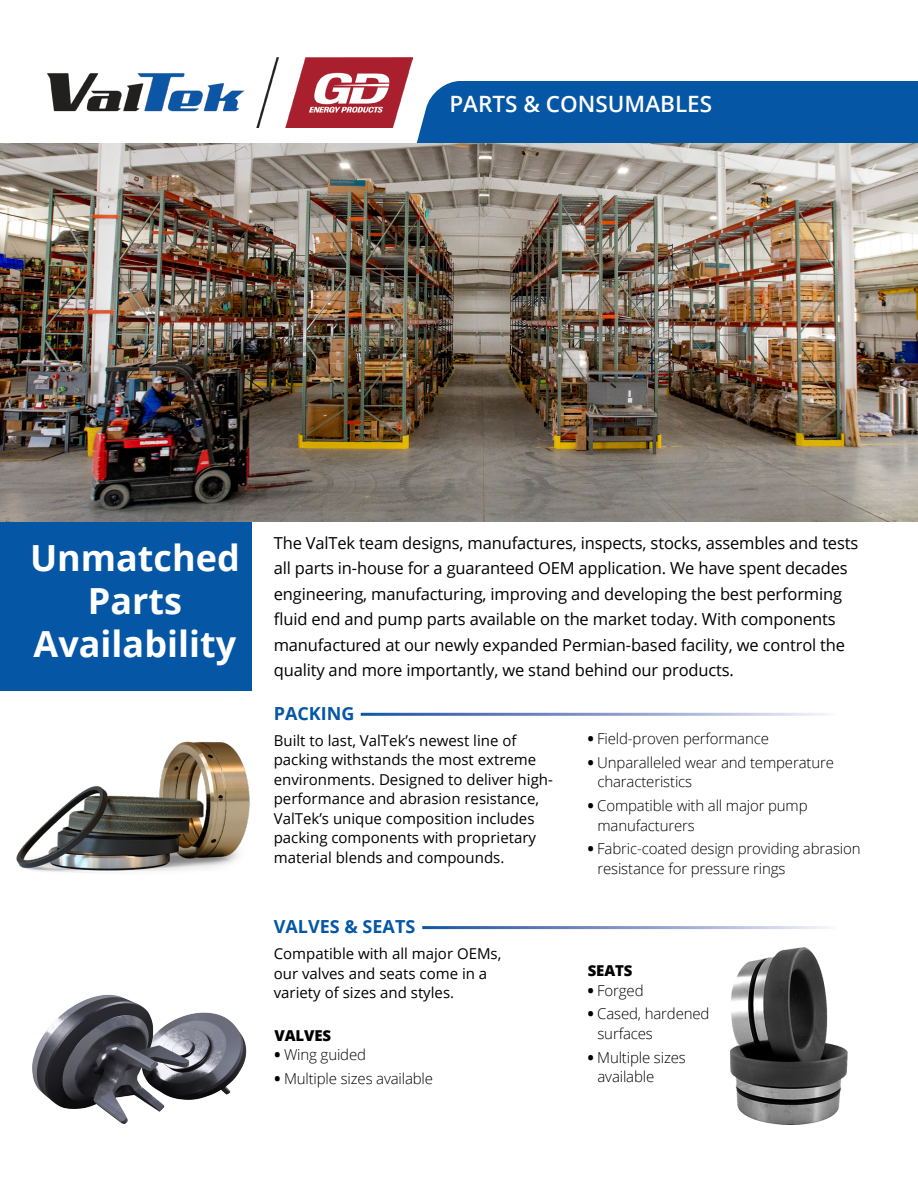
<style>
.page{position:relative;width:918px;height:1188px;background:#fff}
.page>*{position:absolute;margin:0;border:0;box-sizing:border-box;transform-origin:0 0}
.t1{font:700 36px/43.2px "Open Sans";color:#fff;text-align:center}
.t2{font:600 22.5px "Open Sans";color:#fff}
.t3{font:700 18px "Open Sans";color:#0556a5}
.t4{font:16.5px/25.5px "Open Sans";letter-spacing:-.01em;color:#000}
.t5{font:15px/19.5px "Open Sans";color:#000}
.t6{font:300 15px/19.5px "Open Sans";letter-spacing:-.01em;color:#000}
.t7{font:800 15px "Open Sans";letter-spacing:-.01em;color:#000}
.s1{font-weight:800}
</style>
<div class="page">
<div style="left:0;top:463px;width:252px;height:228px;background:#0556a5"></div>
<div style="left:416px;top:81px;width:502px;height:62px;background:#0556a5"></div>
<img style="left:16px;top:741px;width:234px;height:132px">
<img style="left:32px;top:994px;width:215px;height:130px">
<img style="left:730px;top:947px;width:118px;height:178px">
<img style="left:0;top:143px;width:918px;height:378px">
<img style="left:48px;top:57px;width:365px;height:71px">
<h2 class="t2" style="left:449px;top:89px;width:264px">PARTS &amp; CONSUMABLES</h2>
<h1 class="t1" style="left:30px;top:536px;width:211px">Unmatched<br>Parts<br>Availability</h1>
<p class="t4" style="left:274px;top:530px;width:586px">The ValTek team designs, manufactures, inspects, stocks, assembles and tests all parts in-house for a guaranteed OEM application. We have spent decades engineering, manufacturing, improving and developing the best performing fluid end and pump parts available on the market today. With components manufactured at our newly expanded Permian-based facility, we control the quality and more importantly, we stand behind our products.</p>
<p class="t3" style="left:274px;top:701px;width:82px">PACKING</p>
<p class="t5" style="left:274px;top:730px;width:281px">Built to last, ValTek’s newest line of packing withstands the most extreme environments. Designed to deliver high&shy;performance and abrasion resistance, ValTek’s unique composition includes packing components with proprietary material blends and compounds.</p>
<p class="t3" style="left:274px;top:914px;width:143px">VALVES &amp; SEATS</p>
<p class="t5" style="left:274px;top:944px;width:229px">Compatible with all major OEMs, our valves and seats come in a variety of sizes and styles.</p>
<p class="t7" style="left:275px;top:1024px;width:58px">VALVES</p>
<p class="t6" style="left:275px;top:1045px;width:93px"><span class="s1">•</span> Wing guided</p>
<p class="t6" style="left:275px;top:1069px;width:160px"><span class="s1">•</span> Multiple sizes available</p>
<p class="t6" style="left:588px;top:728px;width:183px"><span class="s1">•</span> Field-proven performance</p>
<p class="t6" style="left:597px;top:752px;width:238px;text-indent:-10px"><span class="s1">•</span> Unparalleled wear and temperature characteristics</p>
<p class="t6" style="left:597px;top:795px;width:212px;text-indent:-10px"><span class="s1">•</span> Compatible with all major pump manufacturers</p>
<p class="t6" style="left:597px;top:839px;width:265px;text-indent:-10px"><span class="s1">•</span> Fabric-coated design providing abrasion resistance for pressure rings</p>
<p class="t7" style="left:588px;top:959px;width:46px">SEATS</p>
<p class="t6" style="left:588px;top:980px;width:57px"><span class="s1">•</span> Forged</p>
<p class="t6" style="left:597px;top:1004px;width:114px;text-indent:-10px"><span class="s1">•</span> Cased, hardened surfaces</p>
<p class="t6" style="left:597px;top:1047px;width:90px;text-indent:-10px"><span class="s1">•</span> Multiple sizes available</p>
</div>
